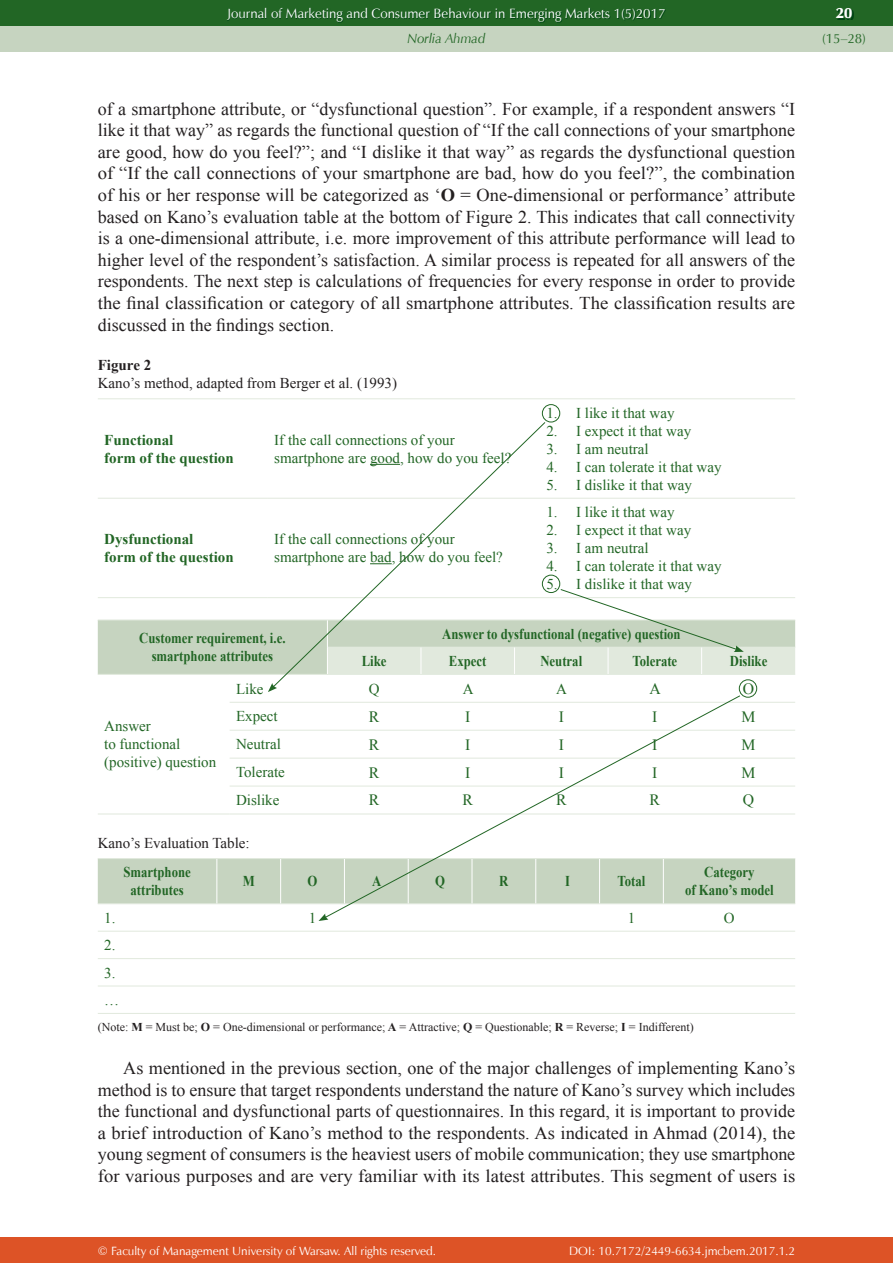
<style>
.page{position:relative;width:893px;height:1263px;background:#fff}
.page>*{position:absolute;margin:0;border:0;box-sizing:border-box;transform-origin:0 0}
.t1{font:18px/21.6px "Times New Roman";color:#231f20;text-align:justify}
.t2{font:15.75px "Times New Roman";color:#226625}
.t3{font:15px/18px "Times New Roman";color:#226625}
.t4{font:700 15px/18px "Times New Roman";color:#226625;text-align:center;scale:.85 1}
.t5{font:15px "Times New Roman";color:#231f20}
.t6{font:700 15px/18px "Times New Roman";color:#226625}
.t7{font:700 15px "Times New Roman";color:#231f20}
.t8{font:15px "Zapf Humnst Ult EU";color:#fff}
.t9{font:13.5px "Zapf Humnst EU";color:#fff}
.t10{font:italic 13.5px "Zapf Humnst EU";color:#226625}
.t11{font:13.5px "Zapf Humnst EU";color:#226625}
.t12{font:12px "Times New Roman";color:#231f20}
.t13{font:12px "Zapf Humnst EU";color:#fff}
.s1{font-weight:700}
</style>
<div class="page">
<div style="left:0;top:0;width:893px;height:51px;background:#c6d4c0"></div>
<div style="left:0;top:1237px;width:893px;height:26px;background:#dd5326"></div>
<div style="left:0;top:0;width:893px;height:26px;background:#226625"></div>
<img style="left:228px;top:9px;width:438px;height:14px">
<img style="left:837px;top:10px;width:16px;height:10px">
<hr style="left:98px;top:398px;width:170px;height:1px;background:#e1e9dd">
<hr style="left:98px;top:498px;width:170px;height:1px;background:#e1e9dd">
<hr style="left:268px;top:398px;width:527px;height:1px;background:#e1e9dd">
<hr style="left:268px;top:498px;width:527px;height:1px;background:#e1e9dd">
<hr style="left:98px;top:674px;width:132px;height:1px;background:#e1e9dd">
<hr style="left:98px;top:814px;width:132px;height:1px;background:#e1e9dd">
<hr style="left:230px;top:674px;width:565px;height:1px;background:#e1e9dd">
<hr style="left:230px;top:702px;width:565px;height:1px;background:#e1e9dd">
<hr style="left:230px;top:730px;width:565px;height:1px;background:#e1e9dd">
<hr style="left:230px;top:758px;width:565px;height:1px;background:#e1e9dd">
<hr style="left:230px;top:786px;width:565px;height:1px;background:#e1e9dd">
<hr style="left:230px;top:814px;width:565px;height:1px;background:#e1e9dd">
<div style="left:98px;top:859px;width:697px;height:44px;background:#c6d4c0"></div>
<hr style="left:98px;top:858px;width:697px;height:1px;background:#e1e9dd">
<hr style="left:98px;top:903px;width:697px;height:1px;background:#e1e9dd">
<hr style="left:98px;top:931px;width:697px;height:1px;background:#e1e9dd">
<hr style="left:98px;top:958px;width:697px;height:1px;background:#e1e9dd">
<hr style="left:98px;top:986px;width:697px;height:1px;background:#e1e9dd">
<hr style="left:98px;top:1013px;width:697px;height:1px;background:#e1e9dd">
<hr style="left:216px;top:859px;width:1px;height:44px;background:#fff">
<hr style="left:280px;top:859px;width:1px;height:44px;background:#fff">
<div style="left:542px;top:404px;width:18px;height:18px;border:1px solid #226625;border-radius:50%"></div>
<div style="left:542px;top:575px;width:18px;height:18px;border:1px solid #226625;border-radius:50%"></div>
<div style="left:739px;top:680px;width:18px;height:17px;border:1px solid #226625;border-radius:50%"></div>
<svg style="left:276px;top:422px;width:270px;height:262px"></svg>
<svg style="left:268px;top:683px;width:9px;height:9px"></svg>
<svg style="left:98px;top:588px;width:697px;height:86px"></svg>
<svg style="left:324px;top:695px;width:417px;height:222px"></svg>
<svg style="left:318px;top:913px;width:10px;height:8px"></svg>
<p class="t9" style="left:227px;top:5px;width:440px">Journal of Marketing and Consumer Behaviour in Emerging Markets 1(5)2017</p>
<p class="t10" style="left:407px;top:30px;width:79px">Norlia Ahmad</p>
<p class="t1" style="left:98px;top:98px;width:699px">of a smartphone attribute, or “dysfunctional question”. For example, if a respondent answers “I like it that way” as regards the functional question of “If the call connections of your smartphone are good, how do you feel?”; and “I dislike it that way” as regards the dysfunctional question of “If the call connections of your smartphone are bad, how do you feel?”, the combination of his or her response will be categorized as ‘<span class="s1">O</span> = One-dimensional or performance’ attribute based on Kano’s evaluation table at the bottom of Figure 2. This indicates that call connectivity is a one-dimensional attribute, i.e. more improvement of this attribute performance will lead to higher level of the respondent’s satisfaction. A similar process is repeated for all answers of the respondents. The next step is calculations of frequencies for every response in order to provide the final classification or category of all smartphone attributes. The classification results are discussed in the findings section.</p>
<p class="t7" style="left:98px;top:357px;width:55px">Figure 2</p>
<p class="t5" style="left:98px;top:375px;width:301px">Kano’s method, adapted from Berger et al. (1993)</p>
<p class="t6" style="left:104px;top:430px;width:131px">Functional<br>form of the question</p>
<p class="t3" style="left:274px;top:431px;width:239px">If the call connections of your smartphone are good, how do you feel?</p>
<p class="t6" style="left:104px;top:530px;width:131px">Dysfunctional<br>form of the question</p>
<p class="t3" style="left:274px;top:530px;width:230px">If the call connections of your smartphone are bad, how do you feel?</p>
<p class="t3" style="left:546px;top:404px;width:130px">1. I like it that way</p>
<p class="t3" style="left:546px;top:422px;width:146px">2. I expect it that way</p>
<p class="t3" style="left:546px;top:440px;width:104px">3. I am neutral</p>
<p class="t3" style="left:546px;top:458px;width:177px">4. I can tolerate it that way</p>
<p class="t3" style="left:546px;top:476px;width:147px">5. I dislike it that way</p>
<p class="t3" style="left:546px;top:503px;width:130px">1. I like it that way</p>
<p class="t3" style="left:546px;top:521px;width:146px">2. I expect it that way</p>
<p class="t3" style="left:546px;top:539px;width:104px">3. I am neutral</p>
<p class="t3" style="left:546px;top:557px;width:177px">4. I can tolerate it that way</p>
<p class="t3" style="left:546px;top:575px;width:147px">5. I dislike it that way</p>
<p class="t4" style="left:139px;top:629px;width:174px">Customer requirement, i.e. smartphone attributes</p>
<p class="t4" style="left:442px;top:625px;width:282px">Answer to dysfunctional (negative) question</p>
<p class="t4" style="left:362px;top:652px;width:31px">Like</p>
<p class="t4" style="left:449px;top:652px;width:46px">Expect</p>
<p class="t4" style="left:540px;top:652px;width:51px">Neutral</p>
<p class="t4" style="left:632px;top:652px;width:54px">Tolerate</p>
<p class="t4" style="left:730px;top:652px;width:46px">Dislike</p>
<p class="t3" style="left:236px;top:679px;width:29px">Like</p>
<p class="t3" style="left:369px;top:679px;width:12px">Q</p>
<p class="t3" style="left:463px;top:679px;width:12px">A</p>
<p class="t3" style="left:556px;top:679px;width:12px">A</p>
<p class="t2" style="left:650px;top:680px;width:13px">A</p>
<p class="t2" style="left:743px;top:680px;width:13px">O</p>
<p class="t3" style="left:236px;top:707px;width:43px">Expect</p>
<p class="t2" style="left:369px;top:708px;width:12px">R</p>
<p class="t2" style="left:465px;top:708px;width:7px">I</p>
<p class="t2" style="left:559px;top:708px;width:7px">I</p>
<p class="t2" style="left:652px;top:708px;width:7px">I</p>
<p class="t2" style="left:741px;top:708px;width:16px">M</p>
<p class="t3" style="left:236px;top:735px;width:46px">Neutral</p>
<p class="t2" style="left:369px;top:736px;width:12px">R</p>
<p class="t2" style="left:465px;top:736px;width:7px">I</p>
<p class="t2" style="left:559px;top:736px;width:7px">I</p>
<p class="t2" style="left:652px;top:736px;width:7px">I</p>
<p class="t2" style="left:741px;top:736px;width:16px">M</p>
<p class="t3" style="left:236px;top:763px;width:50px">Tolerate</p>
<p class="t2" style="left:369px;top:763px;width:12px">R</p>
<p class="t2" style="left:465px;top:763px;width:7px">I</p>
<p class="t2" style="left:559px;top:763px;width:7px">I</p>
<p class="t2" style="left:652px;top:763px;width:7px">I</p>
<p class="t2" style="left:741px;top:763px;width:16px">M</p>
<p class="t3" style="left:236px;top:791px;width:45px">Dislike</p>
<p class="t2" style="left:369px;top:791px;width:12px">R</p>
<p class="t2" style="left:462px;top:791px;width:12px">R</p>
<p class="t2" style="left:556px;top:791px;width:12px">R</p>
<p class="t2" style="left:650px;top:791px;width:12px">R</p>
<p class="t2" style="left:743px;top:791px;width:13px">Q</p>
<p class="t5" style="left:98px;top:835px;width:153px">Kano’s Evaluation Table:</p>
<p class="t4" style="left:123px;top:863px;width:81px">Smartphone attributes</p>
<p class="t4" style="left:243px;top:872px;width:16px">M</p>
<p class="t4" style="left:308px;top:872px;width:13px">O</p>
<p class="t4" style="left:372px;top:872px;width:12px">A</p>
<p class="t4" style="left:435px;top:872px;width:13px">Q</p>
<p class="t4" style="left:499px;top:872px;width:12px">R</p>
<p class="t4" style="left:565px;top:872px;width:7px">I</p>
<p class="t4" style="left:617px;top:872px;width:34px">Total</p>
<p class="t4" style="left:685px;top:863px;width:106px">Category<br>of Kano’s model</p>
<p class="t3" style="left:104px;top:909px;width:13px">1.</p>
<p class="t3" style="left:309px;top:909px;width:9px">1</p>
<p class="t3" style="left:628px;top:909px;width:9px">1</p>
<p class="t3" style="left:724px;top:909px;width:12px">O</p>
<p class="t3" style="left:104px;top:931px;width:16px;line-height:27.5px">2.<br>3. …</p>
<p class="t12" style="left:98px;top:1020px;width:597px">(Note: <span class="s1">M</span> = Must be; <span class="s1">O</span> = One-dimensional or performance; <span class="s1">A</span> = Attractive; <span class="s1">Q</span> = Questionable; <span class="s1">R</span> = Reverse; <span class="s1">I</span> = Indifferent)</p>
<p class="t1" style="left:98px;top:1057px;width:699px;text-indent:26px">As mentioned in the previous section, one of the major challenges of implementing Kano’s method is to ensure that target respondents understand the nature of Kano’s survey which includes the functional and dysfunctional parts of questionnaires. In this regard, it is important to provide a brief introduction of Kano’s method to the respondents. As indicated in Ahmad (2014), the young segment of consumers is the heaviest users of mobile communication; they use smartphone for various purposes and are very familiar with its latest attributes. This segment of users is</p>
<p class="t3" style="left:104px;top:717px;width:114px">Answer<br>to functional (positive) question</p>
<p class="t13" style="left:98px;top:1243px;width:340px">© Faculty of Management University of Warsaw. All rights reserved.</p>
<p class="t13" style="left:569px;top:1243px;width:227px">DOI: 10.7172/2449-6634.jmcbem.2017.1.2</p>
<p class="t8" style="left:836px;top:4px;width:18px">20</p>
<p class="t11" style="left:822px;top:30px;width:45px">(15–28)</p>
</div>
